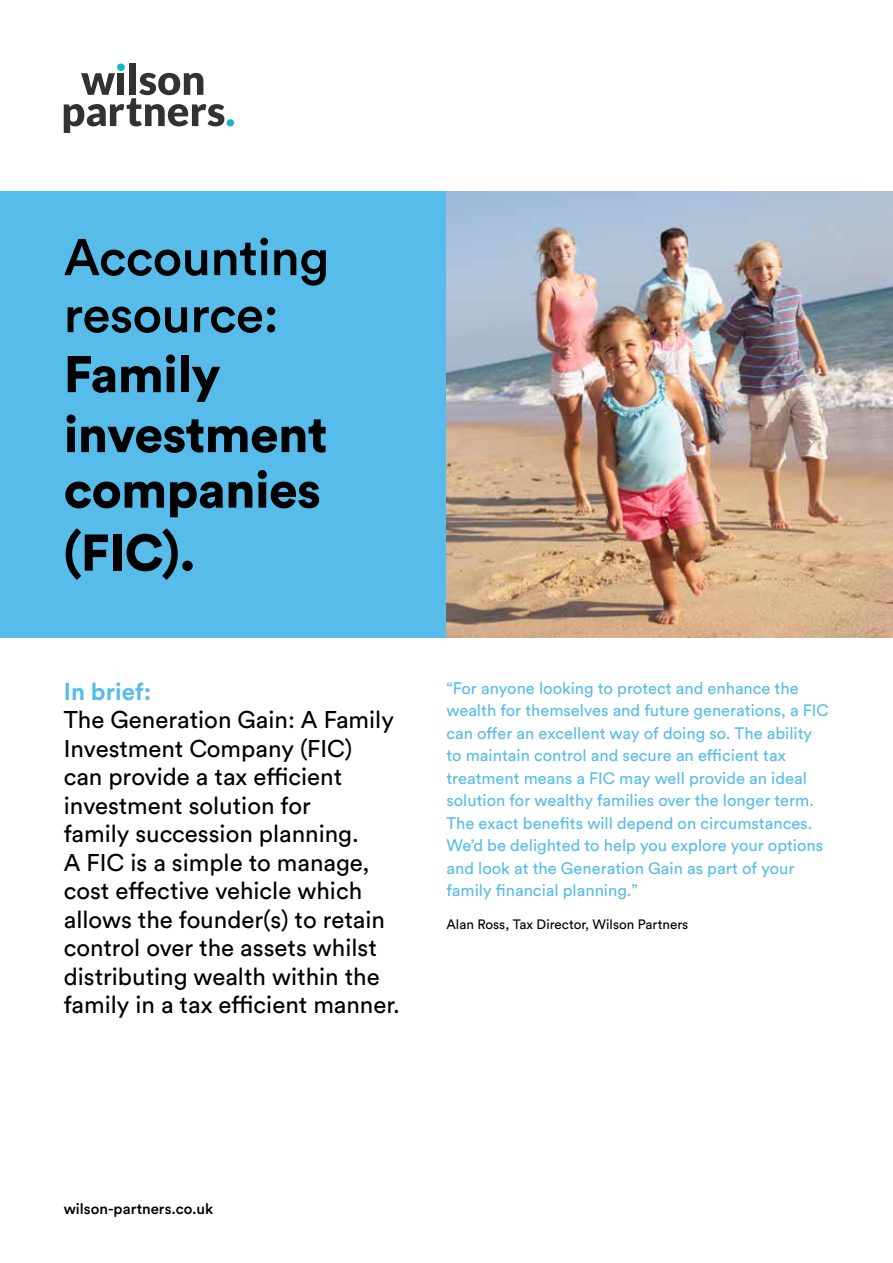
<style>
.page{position:relative;width:893px;height:1263px;background:#fff}
.page>*{position:absolute;margin:0;border:0;box-sizing:border-box;transform-origin:0 0}
.t1{font:900 51px/60px "Circular Std";letter-spacing:-.01em;color:#000}
.t2{font:500 51px/57px "Circular Std";letter-spacing:-.015em;color:#000}
.t3{font:24px/28.5px "Circular Std";color:#000}
.t4{font:700 24px "Circular Std";color:#57bcea}
.t5{font:16.5px/22.5px "Circular Std";color:#57bcea}
.t6{font:500 15px "Circular Std";color:#000}
.t7{font:13.5px "Circular Std";color:#000}
</style>
<div class="page">
<div style="left:0;top:191px;width:893px;height:447px;background:#57bcea"></div>
<img style="left:446px;top:191px;width:447px;height:447px">
<svg style="left:64px;top:64px;width:170px;height:69px"></svg>
<h1 class="t2" style="left:64px;top:228px;width:267px">Accounting resource:</h1>
<h1 class="t1" style="left:64px;top:343px;width:265px">Family investment</h1>
<h1 class="t1" style="left:64px;top:457px;width:259px;line-height:63px">companies (FIC).</h1>
<h2 class="t4" style="left:64px;top:676px;width:89px">In brief:</h2>
<p class="t3" style="left:64px;top:705px;width:338px">The Generation Gain: A Family<br>Investment Company (FIC)<br>can provide a tax efficient investment solution for<br>family succession planning.<br>A FIC is a simple to manage, cost effective vehicle which allows the founder(s) to retain control over the assets whilst distributing wealth within the family in a tax efficient manner.</p>
<p class="t5" style="left:446px;top:676px;width:384px">“For anyone looking to protect and enhance the wealth for themselves and future generations, a FIC can offer an excellent way of doing so. The ability to maintain control and secure an efficient tax treatment means a FIC may well provide an ideal solution for wealthy families over the longer term.<br>The exact benefits will depend on circumstances.<br>We’d be delighted to help you explore your options and look at the Generation Gain as part of your family financial planning.”</p>
<p class="t7" style="left:446px;top:916px;width:243px">Alan Ross, Tax Director, Wilson Partners</p>
<p class="t6" style="left:64px;top:1199px;width:151px">wilson-partners.co.uk</p>
</div>
